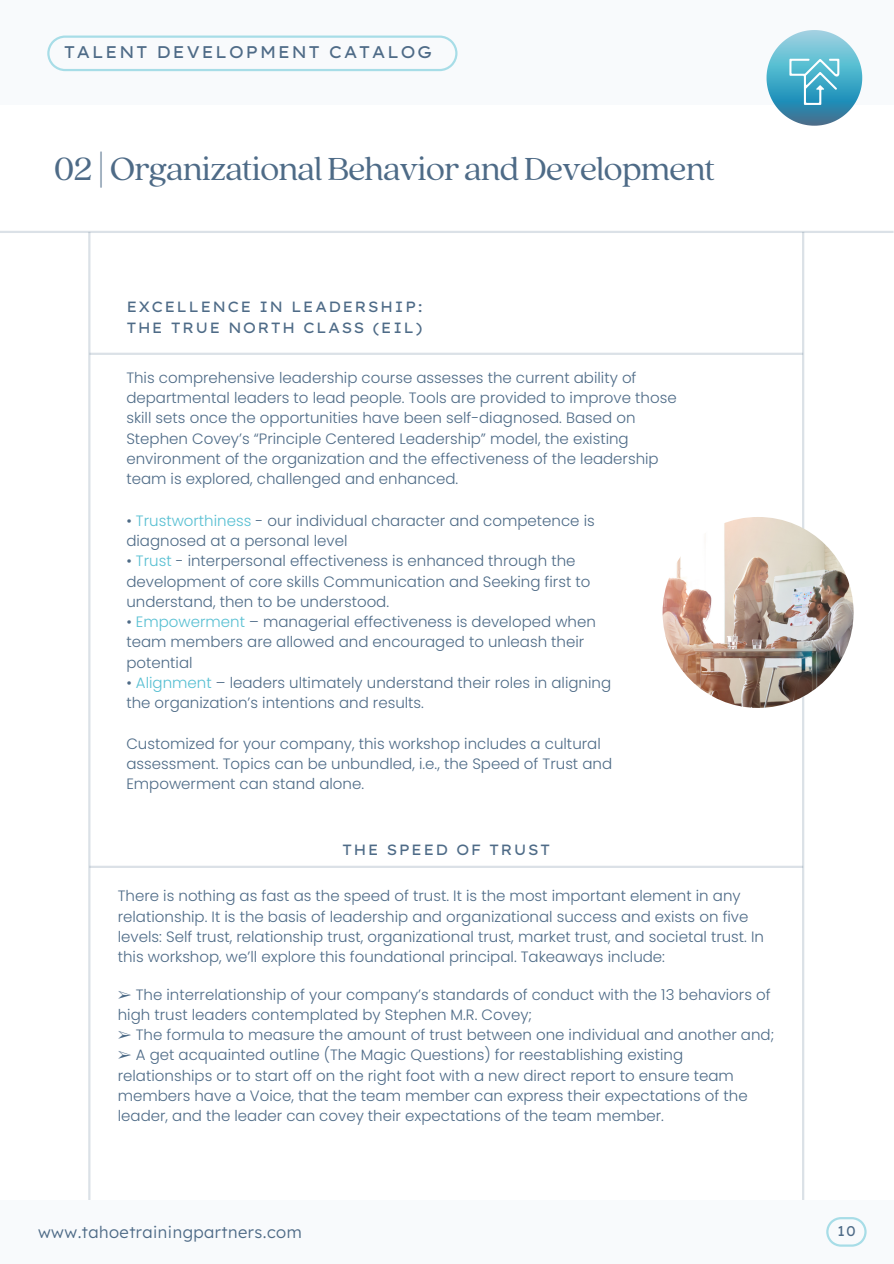
<style>
.page{position:relative;width:894px;height:1264px;background:#fff}
.page>*{position:absolute;margin:0;border:0;box-sizing:border-box;transform-origin:0 0}
.t1{font:35.4px "Quincy CF";letter-spacing:-.02em;color:#4e6b87}
.t2{font:16.95px "Lexend Exa";letter-spacing:.08em;color:#4e6b87}
.t3{font:300 16.5px "Lexend";letter-spacing:.03em;color:#4e6b87}
.t4{font:300 15px/20.2px "Poppins";color:#4e6b87}
.t5{font:14.85px/20.2px "Lexend Exa";letter-spacing:.08em;color:#4e6b87}
.t6{font:14.1px "Lexend Exa";color:#4e6b87}
.s1{color:#57bfd2}
.s2{font-family:"Free Serif";font-weight:400}
</style>
<div class="page">
<hr style="left:88px;top:232px;width:2px;height:968px;background:#4e6b87">
<hr style="left:801px;top:232px;width:3px;height:968px;background:#4e6b87">
<div style="left:0;top:1200px;width:893px;height:63px;background:#f8fafc"></div>
<svg style="left:826px;top:1217px;width:40px;height:29px"></svg>
<div style="left:0;top:0;width:893px;height:104px;background:#f8fafc"></div>
<svg style="left:47px;top:35px;width:410px;height:36px"></svg>
<svg style="left:766px;top:30px;width:96px;height:96px"></svg>
<hr style="left:0;top:231px;width:893px;height:2px;background:#4e6b87">
<hr style="left:89px;top:353px;width:713px;height:2px;background:#4e6b87">
<img style="left:662px;top:517px;width:191px;height:191px;border-radius:50%">
<hr style="left:89px;top:865px;width:713px;height:3px;background:#4e6b87">
<h2 class="t2" style="left:64px;top:41px;width:370px">TALENT DEVELOPMENT CATALOG</h2>
<h4 class="t1" style="left:54px;top:146px;width:662px">02 | Organizational Behavior and Development</h4>
<h4 class="t5" style="left:126px;top:296px;width:298px">EXCELLENCE IN LEADERSHIP:<br>THE TRUE NORTH CLASS (EIL)</h4>
<p class="t4" style="left:126px;top:367px;width:551px">This comprehensive leadership course assesses the current ability of departmental leaders to lead people. Tools are provided to improve those skill sets once the opportunities have been self-diagnosed. Based on Stephen Covey’s “Principle Centered Leadership” model, the existing environment of the organization and the effectiveness of the leadership team is explored, challenged and enhanced.</p>
<p class="t4" style="left:126px;top:510px;width:470px">• <span class="s1">Trustworthiness</span> - our individual character and competence is diagnosed at a personal level</p>
<p class="t4" style="left:126px;top:551px;width:465px">• <span class="s1">Trust</span> - interpersonal effectiveness is enhanced through the development of core skills Communication and Seeking first to understand, then to be understood.</p>
<p class="t4" style="left:126px;top:611px;width:471px">• <span class="s1">Empowerment</span> – managerial effectiveness is developed when team members are allowed and encouraged to unleash their potential</p>
<p class="t4" style="left:126px;top:672px;width:486px">• <span class="s1">Alignment</span> – leaders ultimately understand their roles in aligning the organization’s intentions and results.</p>
<p class="t4" style="left:126px;top:733px;width:487px">Customized for your company, this workshop includes a cultural assessment. Topics can be unbundled, i.e., the Speed of Trust and<br>Empowerment can stand alone.</p>
<h3 class="t5" style="left:342px;top:839px;width:210px">THE SPEED OF TRUST</h3>
<p class="t4" style="left:118px;top:886px;width:647px">There is nothing as fast as the speed of trust. It is the most important element in any relationship. It is the basis of leadership and organizational success and exists on five levels: Self trust, relationship trust, organizational trust, market trust, and societal trust. In this workshop, we’ll explore this foundational principal. Takeaways include:</p>
<p class="t4" style="left:118px;top:984px;width:654px"><span class="s2">➢</span> The interrelationship of your company’s standards of conduct with the 13 behaviors of high trust leaders contemplated by Stephen M.R. Covey;</p>
<p class="t4" style="left:118px;top:1024px;width:657px"><span class="s2">➢</span> The formula to measure the amount of trust between one individual and another and;</p>
<p class="t4" style="left:118px;top:1044px;width:631px"><span class="s2">➢</span> A get acquainted outline (The Magic Questions) for reestablishing existing relationships or to start off on the right foot with a new direct report to ensure team members have a Voice, that the team member can express their expectations of the leader, and the leader can covey their expectations of the team member.</p>
<h1 class="t3" style="left:38px;top:1220px;width:265px">www.tahoetrainingpartners.com</h1>
<p class="t6" style="left:836px;top:1221px;width:20px">10</p>
</div>
